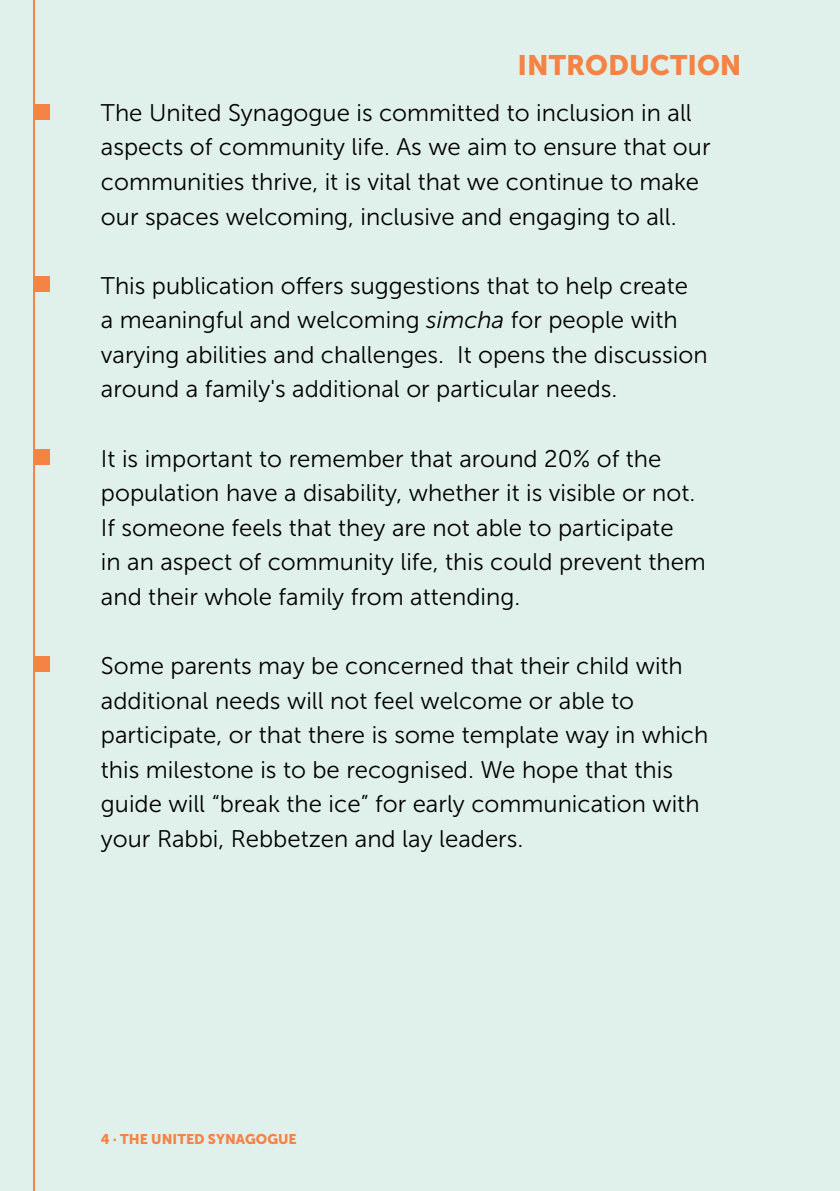
<style>
.page{position:relative;width:840px;height:1191px;background:#fff}
.page>*{position:absolute;margin:0;border:0;box-sizing:border-box;transform-origin:0 0}
.t1{font:28px "Museo Sans 900";color:#f58345}
.t2{font:24px/34.6px "Museo Sans 300";color:#000}
.t3{font:14px "Museo Sans 900";color:#f58345}
.s1{font-style:italic}
</style>
<div class="page">
<div style="left:0;top:0;width:839px;height:1191px;background:#e0f1ec"></div>
<hr style="left:33px;top:0;width:2px;height:1191px;background:#f58345">
<div style="left:34px;top:104px;width:16px;height:15px;background:#f58345"></div>
<div style="left:34px;top:276px;width:16px;height:16px;background:#f58345"></div>
<div style="left:34px;top:449px;width:16px;height:16px;background:#f58345"></div>
<div style="left:34px;top:656px;width:16px;height:16px;background:#f58345"></div>
<p class="t1" style="left:517px;top:54px;width:225px">INTRODUCTION</p>
<p class="t2" style="left:101px;top:98px;width:610px">The United Synagogue is committed to inclusion in all aspects of community life. As we aim to ensure that our communities thrive, it is vital that we continue to make our spaces welcoming, inclusive and engaging to all.</p>
<p class="t2" style="left:101px;top:270px;width:608px">This publication offers suggestions that to help create<br>a meaningful and welcoming <span class="s1">simcha</span> for people with varying abilities and challenges. It opens the discussion around a family's additional or particular needs.</p>
<p class="t2" style="left:101px;top:443px;width:606px">It is important to remember that around 20% of the population have a disability, whether it is visible or not.<br>If someone feels that they are not able to participate<br>in an aspect of community life, this could prevent them and their whole family from attending.</p>
<p class="t2" style="left:101px;top:650px;width:608px">Some parents may be concerned that their child with additional needs will not feel welcome or able to participate, or that there is some template way in which this milestone is to be recognised. We hope that this guide will “break the ice” for early communication with your Rabbi, Rebbetzen and lay leaders.</p>
<p class="t3" style="left:101px;top:1133px;width:197px">4 · THE UNITED SYNAGOGUE</p>
</div>
